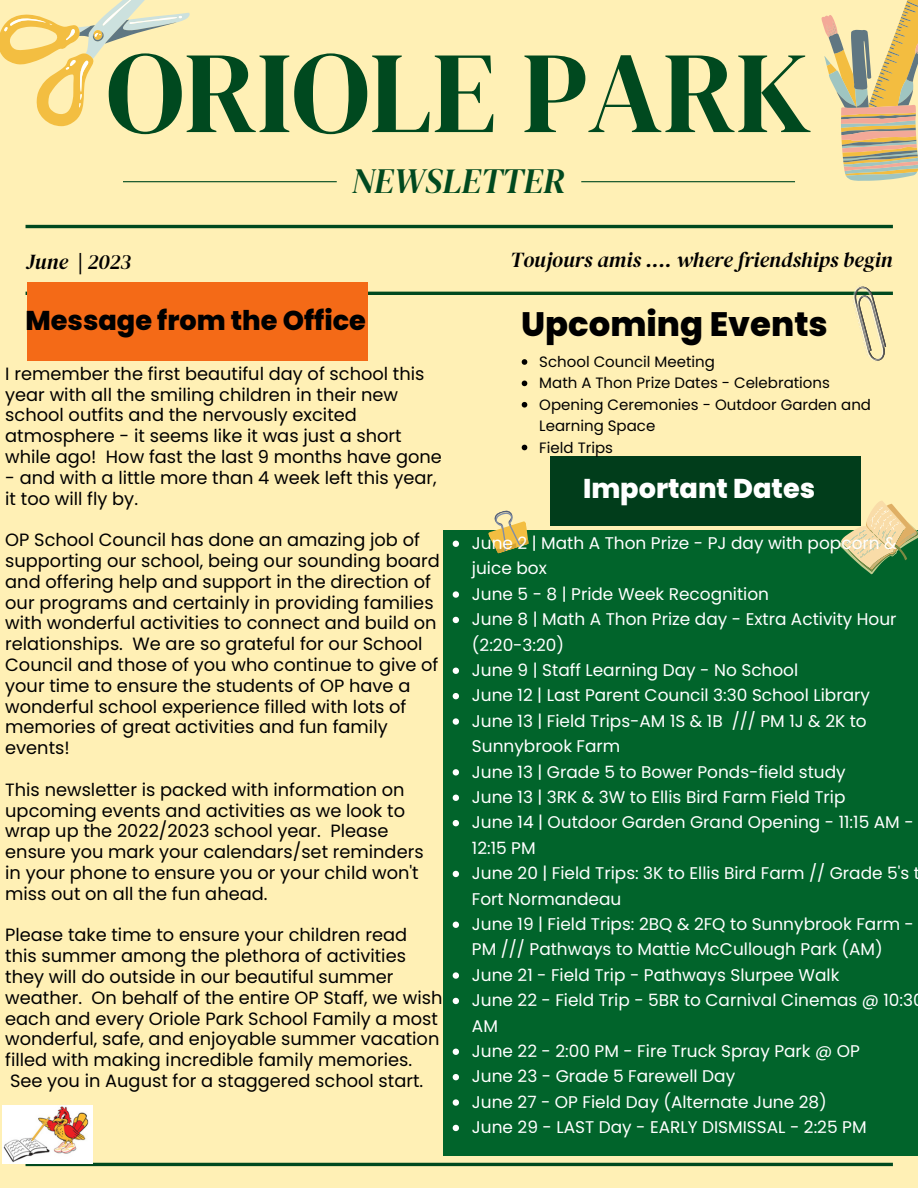
<style>
.page{position:relative;width:918px;height:1188px;background:#fff0b5}
.page>*{position:absolute;margin:0;border:0;box-sizing:border-box;transform-origin:0 0}
.t1{font:115.95px "DM Serif Display";color:#00491f}
.t2{font:italic 35.25px "DM Serif Display";color:#00491f}
.t3{font:800 33.9px "Poppins";color:#000}
.t4{font:800 27.15px "Poppins";color:#000}
.t5{font:800 27.15px "Poppins";color:#fff}
.t6{font:italic 21.15px "DM Serif Display";color:#000}
.t7{font:17.85px/20.9px "Poppins";color:#000}
.t8{font:16.95px/25.3px "Poppins";color:#fff}
.t9{font:15px/21.3px "Poppins";color:#000}
</style>
<div class="page">
<hr style="left:123px;top:181px;width:214px;height:1px;background:#00491f">
<hr style="left:26px;top:225px;width:867px;height:3px;background:#00491f">
<hr style="left:26px;top:292px;width:867px;height:3px;background:#00491f">
<hr style="left:26px;top:1163px;width:867px;height:3px;background:#00491f">
<hr style="left:581px;top:181px;width:214px;height:1px;background:#00491f">
<div style="left:443px;top:530px;width:475px;height:626px;background:#01642b"></div>
<svg style="left:839px;top:501px;width:79px;height:74px"></svg>
<svg style="left:0;top:0;width:190px;height:126px"></svg>
<img style="left:850px;top:286px;width:40px;height:75px">
<svg style="left:821px;top:0;width:97px;height:181px"></svg>
<svg style="left:488px;top:510px;width:41px;height:44px"></svg>
<div style="left:27px;top:282px;width:341px;height:79px;background:#f46a17"></div>
<img style="left:2px;top:1106px;width:90px;height:57px">
<div style="left:550px;top:456px;width:311px;height:70px;background:#013d1b"></div>
<svg style="left:522px;top:359px;width:5px;height:6px"></svg>
<svg style="left:522px;top:381px;width:5px;height:5px"></svg>
<svg style="left:522px;top:402px;width:5px;height:6px"></svg>
<svg style="left:522px;top:445px;width:5px;height:5px"></svg>
<svg style="left:453px;top:541px;width:6px;height:6px"></svg>
<svg style="left:453px;top:591px;width:6px;height:7px"></svg>
<svg style="left:453px;top:617px;width:6px;height:6px"></svg>
<svg style="left:453px;top:668px;width:6px;height:6px"></svg>
<svg style="left:453px;top:693px;width:6px;height:6px"></svg>
<svg style="left:453px;top:718px;width:6px;height:7px"></svg>
<svg style="left:453px;top:769px;width:6px;height:7px"></svg>
<svg style="left:453px;top:795px;width:6px;height:6px"></svg>
<svg style="left:453px;top:820px;width:6px;height:6px"></svg>
<svg style="left:453px;top:871px;width:6px;height:6px"></svg>
<svg style="left:453px;top:922px;width:6px;height:6px"></svg>
<svg style="left:453px;top:972px;width:6px;height:7px"></svg>
<svg style="left:453px;top:998px;width:6px;height:6px"></svg>
<svg style="left:453px;top:1049px;width:6px;height:6px"></svg>
<svg style="left:453px;top:1074px;width:6px;height:6px"></svg>
<svg style="left:453px;top:1099px;width:6px;height:7px"></svg>
<svg style="left:453px;top:1125px;width:6px;height:6px"></svg>
<p class="t1" style="left:106px;top:12px;width:707px">ORIOLE PARK</p>
<p class="t2" style="left:352px;top:156px;width:215px">NEWSLETTER</p>
<p class="t6" style="left:27px;top:247px;width:106px">June | 2023</p>
<p class="t6" style="left:511px;top:245px;width:383px">Toujours amis .... where friendships begin</p>
<p class="t4" style="left:26px;top:302px;width:342px">Message from the Office</p>
<p class="t3" style="left:521px;top:300px;width:308px">Upcoming Events</p>
<p class="t7" style="left:5px;top:363px;width:438px">I remember the first beautiful day of school this year with all the smiling children in their new school outfits and the nervously excited atmosphere - it seems like it was just a short while ago! How fast the last 9 months have gone</p>
<p class="t7" style="left:5px;top:467px;width:433px">- and with a little more than 4 week left this year, it too will fly by.</p>
<p class="t7" style="left:5px;top:530px;width:436px">OP School Council has done an amazing job of supporting our school, being our sounding board and offering help and support in the direction of our programs and certainly in providing families with wonderful activities to connect and build on relationships. We are so grateful for our School Council and those of you who continue to give of your time to ensure the students of OP have a wonderful school experience filled with lots of memories of great activities and fun family events!</p>
<p class="t7" style="left:5px;top:779px;width:420px">This newsletter is packed with information on upcoming events and activities as we look to wrap up the 2022/2023 school year. Please ensure you mark your calendars/set reminders in your phone to ensure you or your child won't miss out on all the fun ahead.</p>
<p class="t7" style="left:5px;top:925px;width:439px">Please take time to ensure your children read this summer among the plethora of activities they will do outside in our beautiful summer weather. On behalf of the entire OP Staff, we wish each and every Oriole Park School Family a most wonderful, safe, and enjoyable summer vacation filled with making incredible family memories.<br>See you in August for a staggered school start.</p>
<p class="t9" style="left:539px;top:351px;width:177px">School Council Meeting</p>
<p class="t9" style="left:539px;top:373px;width:292px">Math A Thon Prize Dates - Celebrations</p>
<p class="t9" style="left:539px;top:394px;width:333px">Opening Ceremonies - Outdoor Garden and<br>Learning Space</p>
<p class="t9" style="left:539px;top:437px;width:75px">Field Trips</p>
<p class="t5" style="left:583px;top:470px;width:234px">Important Dates</p>
<p class="t8" style="left:472px;top:530px;width:426px">June 2 | Math A Thon Prize - PJ day with popcorn &amp; juice box</p>
<p class="t8" style="left:472px;top:581px;width:299px">June 5 - 8 | Pride Week Recognition</p>
<p class="t8" style="left:472px;top:607px;width:426px">June 8 | Math A Thon Prize day - Extra Activity Hour (2:20-3:20)</p>
<p class="t8" style="left:472px;top:657px;width:328px">June 9 | Staff Learning Day - No School</p>
<p class="t8" style="left:472px;top:683px;width:400px">June 12 | Last Parent Council 3:30 School Library</p>
<p class="t8" style="left:472px;top:708px;width:396px">June 13 | Field Trips-AM 1S &amp; 1B /// PM 1J &amp; 2K to<br>Sunnybrook Farm</p>
<p class="t8" style="left:472px;top:759px;width:375px">June 13 | Grade 5 to Bower Ponds-field study</p>
<p class="t8" style="left:472px;top:784px;width:375px">June 13 | 3RK &amp; 3W to Ellis Bird Farm Field Trip</p>
<p class="t8" style="left:472px;top:810px;width:443px">June 14 | Outdoor Garden Grand Opening - 11:15 AM -<br>12:15 PM</p>
<p class="t8" style="left:472px;top:861px;width:450px">June 20 | Field Trips: 3K to Ellis Bird Farm // Grade 5's t<br>Fort Normandeau</p>
<p class="t8" style="left:472px;top:911px;width:444px">June 19 | Field Trips: 2BQ &amp; 2FQ to Sunnybrook Farm -<br>PM /// Pathways to Mattie McCullough Park (AM)</p>
<p class="t8" style="left:472px;top:962px;width:369px">June 21 - Field Trip - Pathways Slurpee Walk</p>
<p class="t8" style="left:472px;top:988px;width:443px">June 22 - Field Trip - 5BR to Carnival Cinemas @ 10:3<br>AM</p>
<p class="t8" style="left:472px;top:1038px;width:390px">June 22 - 2:00 PM - Fire Truck Spray Park @ OP</p>
<p class="t8" style="left:472px;top:1064px;width:265px">June 23 - Grade 5 Farewell Day</p>
<p class="t8" style="left:472px;top:1089px;width:356px">June 27 - OP Field Day (Alternate June 28)</p>
<p class="t8" style="left:472px;top:1115px;width:396px">June 29 - LAST Day - EARLY DISMISSAL - 2:25 PM</p>
</div>
